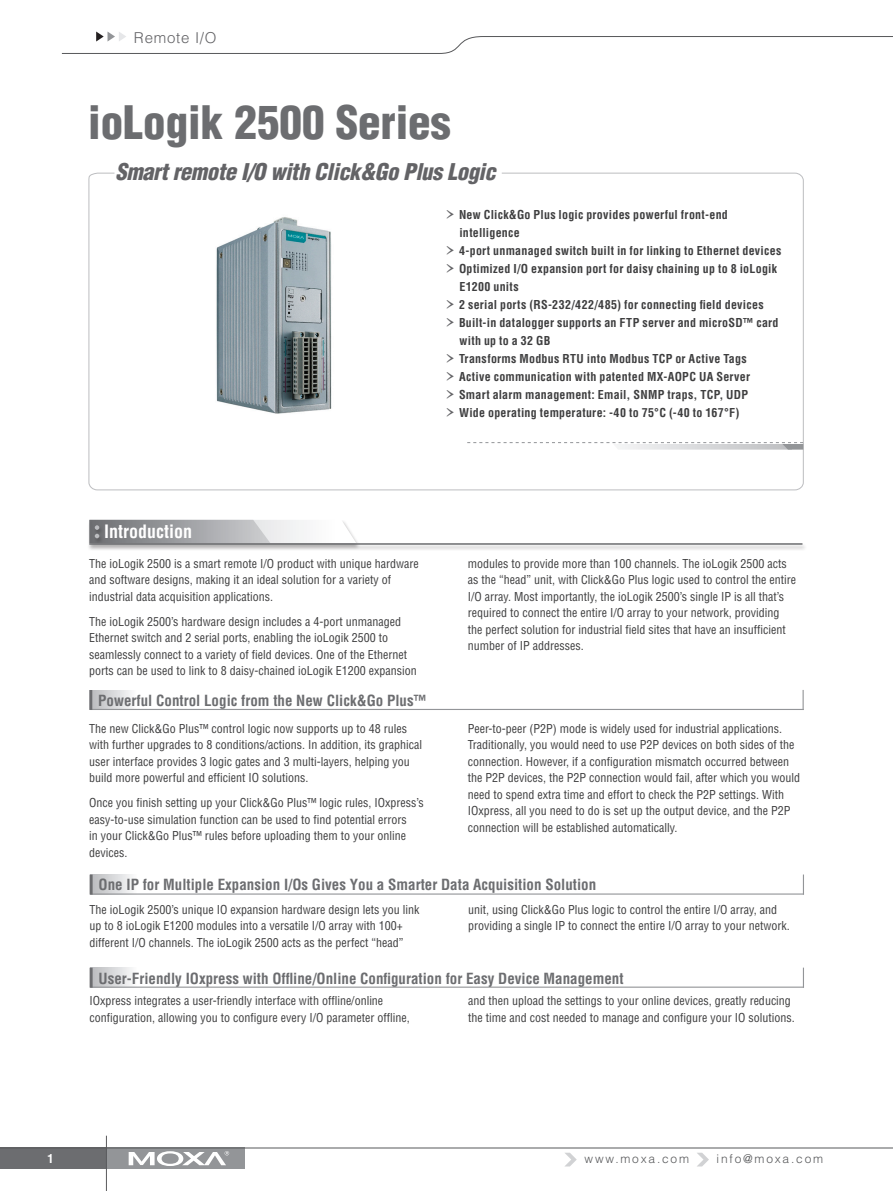
<style>
.page{position:relative;width:893px;height:1191px;background:#fff}
.page>*{position:absolute;margin:0;border:0;box-sizing:border-box;transform-origin:0 0}
.pro_name{font:900 condensed 45px "Helvetica";color:#6c6d70}
.pro_des{font:italic 900 condensed 22.5px "Helvetica";letter-spacing:-.015em;color:#636366}
.topic{font:700 condensed 18px "Helvetica";color:#fff}
.t1{font:700 condensed 15px "Helvetica";color:#6c6d70}
.t2{font:300 15px "Helvetica";letter-spacing:.05em;color:#636366}
.body{font:condensed 12px/16.5px "Helvetica";color:#3e3e3f}
.t3{font:700 condensed 12px/18px "Helvetica";letter-spacing:.02em;color:#3e3e3f}
.t4{font:300 12px "Helvetica";letter-spacing:.15em;color:#57585a}
.t5{font:700 condensed 12px "Helvetica";color:#fff}
.s1{font-family:"Garamond Premr Pro";font-weight:400;font-stretch:normal;font-size:24px;color:#636366}
</style>
<div class="page">
<div style="left:0;top:1147px;width:106px;height:22px;background:#6c6d70"></div>
<div style="left:106px;top:1147px;width:138px;height:22px;background:#939598"></div>
<hr style="left:0;top:1147px;width:893px;height:1px;background:#57585a">
<svg style="left:129px;top:1151px;width:100px;height:15px"></svg>
<hr style="left:106px;top:1135px;width:1px;height:56px;background:#59595c">
<svg style="left:697px;top:1152px;width:12px;height:14px"></svg>
<svg style="left:565px;top:1152px;width:12px;height:14px"></svg>
<svg style="left:61px;top:32px;width:832px;height:22px"></svg>
<svg style="left:92px;top:690px;width:49px;height:19px"></svg>
<hr style="left:90px;top:709px;width:714px;height:1px;background:#939598">
<hr style="left:89px;top:690px;width:3px;height:20px;background:#6c6d70">
<hr style="left:802px;top:690px;width:2px;height:20px;background:#939598">
<svg style="left:88px;top:172px;width:716px;height:318px"></svg>
<div style="left:87px;top:520px;width:17px;height:29px;background:#f7f6f7"></div>
<svg style="left:89px;top:520px;width:267px;height:23px"></svg>
<div style="left:87px;top:543px;width:720px;height:8px;background:#231f20;opacity:.35"></div>
<hr style="left:89px;top:543px;width:713px;height:2px;background:#6c6d70">
<svg style="left:467px;top:442px;width:336px;height:7px"></svg>
<img style="left:192px;top:200px;width:161px;height:228px">
<svg style="left:93px;top:874px;width:39px;height:19px"></svg>
<hr style="left:90px;top:893px;width:714px;height:1px;background:#939598">
<hr style="left:90px;top:874px;width:3px;height:20px;background:#6c6d70">
<svg style="left:803px;top:874px;width:1px;height:19px"></svg>
<svg style="left:93px;top:967px;width:39px;height:19px"></svg>
<hr style="left:90px;top:986px;width:714px;height:1px;background:#939598">
<hr style="left:90px;top:967px;width:3px;height:20px;background:#6c6d70">
<svg style="left:803px;top:967px;width:1px;height:19px"></svg>
<p class="t2" style="left:134px;top:29px;width:84px">Remote I/O</p>
<p class="pro_name" style="left:88px;top:94px;width:364px">ioLogik 2500 Series</p>
<p class="pro_des" style="left:115px;top:158px;width:382px">Smart remote I/O with Click&amp;Go Plus Logic</p>
<p class="t3" style="left:459px;top:205px;width:270px;text-indent:-15px"><span class="s1">›</span> New Click&amp;Go Plus logic provides powerful front-end intelligence</p>
<p class="t3" style="left:444px;top:241px;width:338px"><span class="s1">›</span> 4-port unmanaged switch built in for linking to Ethernet devices</p>
<p class="t3" style="left:459px;top:259px;width:319px;text-indent:-15px"><span class="s1">›</span> Optimized I/O expansion port for daisy chaining up to 8 ioLogik<br>E1200 units</p>
<p class="t3" style="left:444px;top:295px;width:321px"><span class="s1">›</span> 2 serial ports (RS-232/422/485) for connecting field devices</p>
<p class="t3" style="left:459px;top:313px;width:321px;text-indent:-15px"><span class="s1">›</span> Built-in datalogger supports an FTP server and microSD™ card with up to a 32 GB</p>
<p class="t3" style="left:444px;top:349px;width:304px"><span class="s1">›</span> Transforms Modbus RTU into Modbus TCP or Active Tags</p>
<p class="t3" style="left:444px;top:367px;width:307px"><span class="s1">›</span> Active communication with patented MX-AOPC UA Server</p>
<p class="t3" style="left:444px;top:385px;width:305px"><span class="s1">›</span> Smart alarm management: Email, SNMP traps, TCP, UDP</p>
<p class="t3" style="left:444px;top:403px;width:297px"><span class="s1">›</span> Wide operating temperature: -40 to 75°C (-40 to 167°F)</p>
<p class="topic" style="left:104px;top:520px;width:90px">Introduction</p>
<p class="body" style="left:89px;top:555px;width:331px">The ioLogik 2500 is a smart remote I/O product with unique hardware and software designs, making it an ideal solution for a variety of industrial data acquisition applications.</p>
<p class="body" style="left:89px;top:613px;width:329px">The ioLogik 2500’s hardware design includes a 4-port unmanaged Ethernet switch and 2 serial ports, enabling the ioLogik 2500 to seamlessly connect to a variety of field devices. One of the Ethernet ports can be used to link to 8 daisy-chained ioLogik E1200 expansion</p>
<p class="t1" style="left:98px;top:691px;width:330px">Powerful Control Logic from the New Click&amp;Go Plus™</p>
<p class="body" style="left:89px;top:719px;width:334px">The new Click&amp;Go Plus™ control logic now supports up to 48 rules with further upgrades to 8 conditions/actions. In addition, its graphical user interface provides 3 logic gates and 3 multi-layers, helping you build more powerful and efficient IO solutions.</p>
<p class="body" style="left:89px;top:794px;width:336px">Once you finish setting up your Click&amp;Go Plus™ logic rules, IOxpress’s easy-to-use simulation function can be used to find potential errors<br>in your Click&amp;Go Plus™ rules before uploading them to your online devices.</p>
<p class="body" style="left:468px;top:555px;width:330px">modules to provide more than 100 channels. The ioLogik 2500 acts as the “head” unit, with Click&amp;Go Plus logic used to control the entire I/O array. Most importantly, the ioLogik 2500’s single IP is all that’s required to connect the entire I/O array to your network, providing the perfect solution for industrial field sites that have an insufficient number of IP addresses.</p>
<p class="body" style="left:468px;top:719px;width:334px">Peer-to-peer (P2P) mode is widely used for industrial applications.<br>Traditionally, you would need to use P2P devices on both sides of the connection. However, if a configuration mismatch occurred between the P2P devices, the P2P connection would fail, after which you would need to spend extra time and effort to check the P2P settings. With IOxpress, all you need to do is set up the output device, and the P2P connection will be established automatically.</p>
<p class="t1" style="left:99px;top:876px;width:499px">One IP for Multiple Expansion I/Os Gives You a Smarter Data Acquisition Solution</p>
<p class="body" style="left:90px;top:901px;width:331px">The ioLogik 2500’s unique IO expansion hardware design lets you link up to 8 ioLogik E1200 modules into a versatile I/O array with 100+ different I/O channels. The ioLogik 2500 acts as the perfect “head”</p>
<p class="body" style="left:468px;top:901px;width:323px">unit, using Click&amp;Go Plus logic to control the entire I/O array, and providing a single IP to connect the entire I/O array to your network.</p>
<p class="t1" style="left:99px;top:969px;width:526px">User-Friendly IOxpress with Offline/Online Configuration for Easy Device Management</p>
<p class="body" style="left:90px;top:992px;width:322px">IOxpress integrates a user-friendly interface with offline/online configuration, allowing you to configure every I/O parameter offline,</p>
<p class="body" style="left:468px;top:992px;width:328px">and then upload the settings to your online devices, greatly reducing the time and cost needed to manage and configure your IO solutions.</p>
<p class="t5" style="left:47px;top:1151px;width:8px">1</p>
<p class="t4" style="left:585px;top:1151px;width:106px">www.moxa.com</p>
<p class="t4" style="left:717px;top:1151px;width:108px">info@moxa.com</p>
</div>
